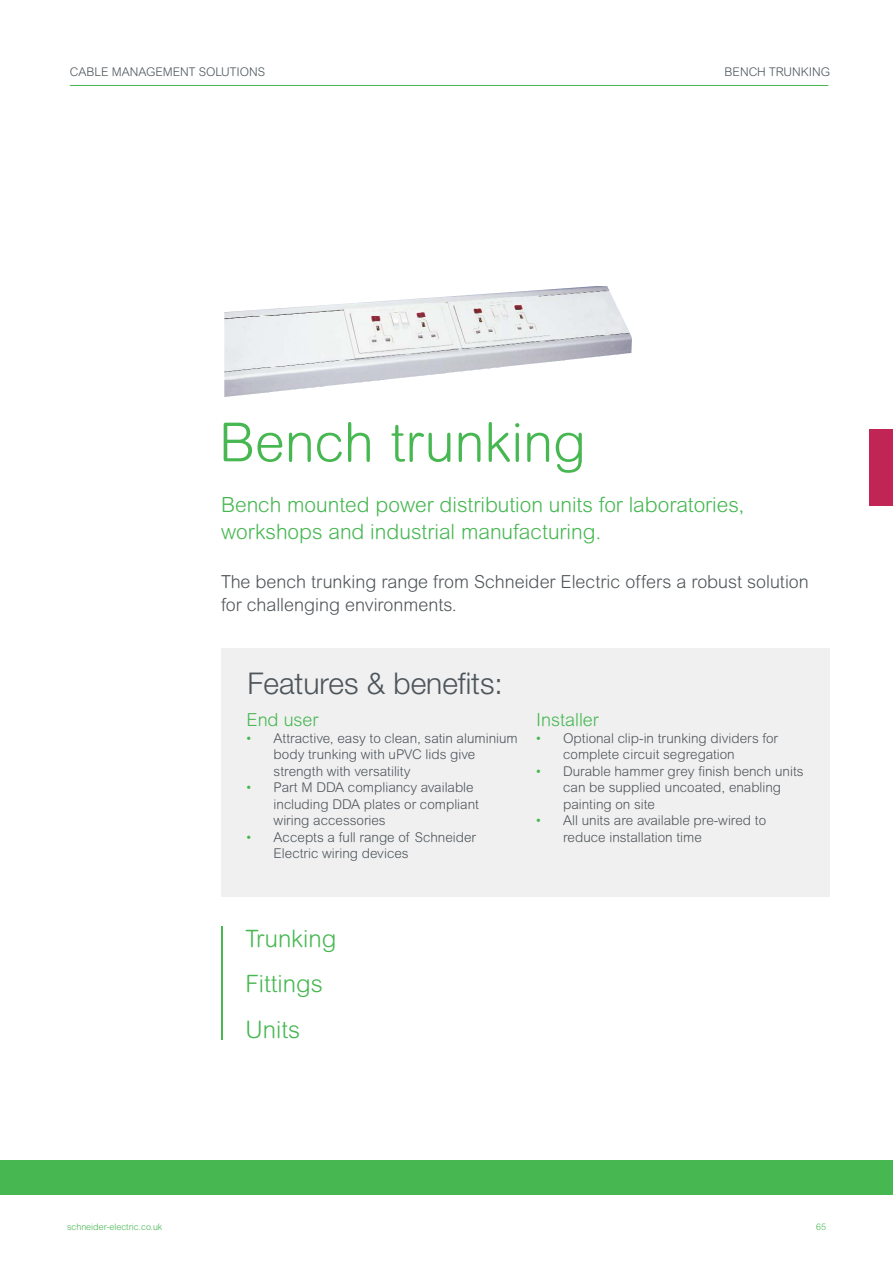
<style>
.page{position:relative;width:893px;height:1263px;background:#fff}
.page>*{position:absolute;margin:0;border:0;box-sizing:border-box;transform-origin:0 0}
.t1{font:300 54px "Arial Rounded MT Std";color:#46b751}
.t2{font:300 30px "Helvetica Neue LT Std";color:#4d555b}
.t3{font:300 24px/45.8px "Arial Rounded MT Std";color:#46b751}
.t4{font:300 21px/27px "Arial Rounded MT Std";color:#46b751}
.t5{font:300 18px/22.5px "Arial Rounded MT Std";color:#505559}
.t6{font:300 18px "Arial Rounded MT Std";color:#46b751}
.t7{font:300 13.5px/16.5px "Arial Rounded MT Std";color:#4d555b}
.t8{font:300 13.5px/16.5px "Arial Rounded MT Std";color:#505559}
.t9{font:300 12px "Arial Rounded MT Std";color:#4d555b}
.t10{font:300 9px "Arial Rounded MT Std";color:#46b751}
.s1{color:#46b751}
</style>
<div class="page">
<div style="left:221px;top:648px;width:608px;height:248px;background:#f0f0f0"></div>
<hr style="left:221px;top:926px;width:2px;height:114px;background:#46b751">
<img style="left:224px;top:286px;width:408px;height:111px">
<div style="left:0;top:1161px;width:893px;height:34px;background:#46b751"></div>
<hr style="left:70px;top:85px;width:758px;height:1px;background:#46b751">
<div style="left:869px;top:429px;width:24px;height:77px;background:#c02555"></div>
<p class="t9" style="left:70px;top:65px;width:197px">CABLE MANAGEMENT SOLUTIONS</p>
<p class="t9" style="left:725px;top:65px;width:107px">BENCH TRUNKING</p>
<h1 class="t1" style="left:219px;top:411px;width:369px">Bench trunking</h1>
<h3 class="t4" style="left:221px;top:491px;width:525px">Bench mounted power distribution units for laboratories, workshops and industrial manufacturing.</h3>
<h3 class="t5" style="left:221px;top:571px;width:589px">The bench trunking range from Schneider Electric offers a robust solution for challenging environments.</h3>
<h2 class="t2" style="left:247px;top:665px;width:257px">Features &amp; benefits:</h2>
<h3 class="t6" style="left:247px;top:710px;width:73px">End user</h3>
<p class="t7" style="left:274px;top:730px;width:246px;text-indent:-27px"><span class="s1">•</span> Attractive, easy to clean, satin aluminium body trunking with uPVC lids give strength with versatility</p>
<p class="t7" style="left:274px;top:779px;width:207px;text-indent:-27px"><span class="s1">•</span> Part M DDA compliancy available including DDA plates or compliant wiring accessories</p>
<p class="t7" style="left:274px;top:829px;width:204px;text-indent:-27px"><span class="s1">•</span> Accepts a full range of Schneider<br>Electric wiring devices</p>
<h3 class="t6" style="left:536px;top:710px;width:64px">Installer</h3>
<p class="t8" style="left:563px;top:730px;width:216px;text-indent:-27px"><span class="s1">•</span> Optional clip-in trunking dividers for complete circuit segregation</p>
<p class="t8" style="left:563px;top:763px;width:242px;text-indent:-27px"><span class="s1">•</span> Durable hammer grey finish bench units can be supplied uncoated, enabling painting on site</p>
<p class="t8" style="left:563px;top:812px;width:205px;text-indent:-27px"><span class="s1">•</span> All units are available pre-wired to reduce installation time</p>
<h3 class="t3" style="left:246px;top:915px;width:92px">Trunking<br>Fittings<br>Units</h3>
<p class="t10" style="left:67px;top:1222px;width:97px">schneider-electric.co.uk</p>
<p class="t10" style="left:816px;top:1222px;width:11px">65</p>
</div>
